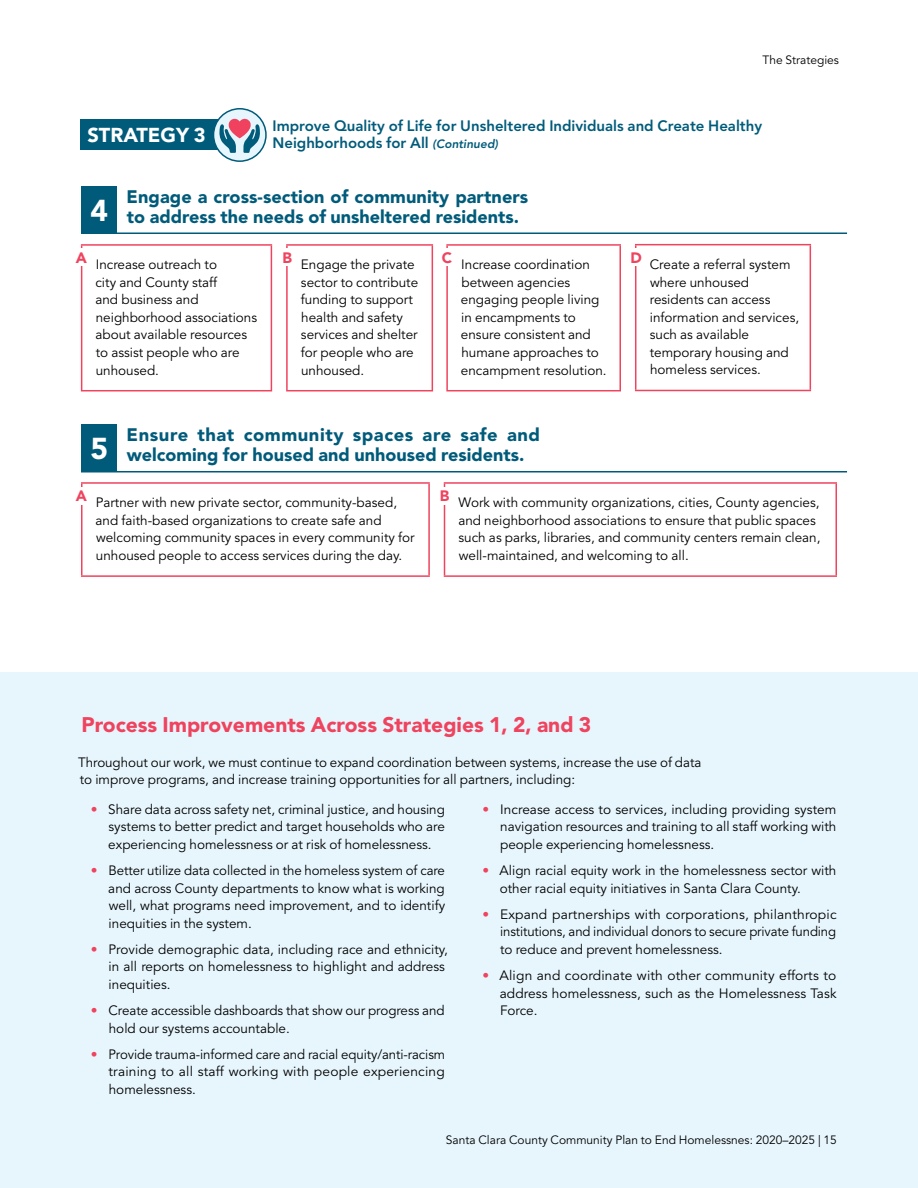
<style>
.page{position:relative;width:918px;height:1188px;background:#fff}
.page>*{position:absolute;margin:0;border:0;box-sizing:border-box;transform-origin:0 0}
.t1{font:900 30px "Avenir";color:#fff}
.t2{font:900 21px "Avenir";color:#ef435e}
.t3{font:900 19.95px "Avenir";color:#fff}
.t4{font:900 18px/19.5px "Avenir";color:#005b7a}
.t5{font:800 15px/16.5px "Avenir";color:#005b7a}
.t6{font:900 15px "Avenir";color:#ef435e}
.t7{font:13.5px/17.5px "Avenir";color:#000}
.t8{font:12px "Avenir";color:#000}
.s1{font-style:italic;font-size:12px}
.s2{font-weight:900;color:#ef435e}
</style>
<div class="page">
<div style="left:0;top:673px;width:918px;height:515px;background:#e7f6fd"></div>
<div style="left:81px;top:425px;width:36px;height:47px;background:#005b7a"></div>
<hr style="left:81px;top:471px;width:766px;height:1px;background:#005b7a">
<div style="left:81px;top:186px;width:36px;height:47px;background:#005b7a"></div>
<hr style="left:81px;top:232px;width:766px;height:2px;background:#005b7a">
<div style="left:81px;top:120px;width:141px;height:30px;background:#005b7a"></div>
<div style="left:214px;top:109px;width:52px;height:52px;background:#e7f6fd;border-radius:50%"></div>
<div style="left:213px;top:108px;width:54px;height:54px;border:2px solid #005b7a;border-radius:50%"></div>
<hr style="left:81px;top:244px;width:191px;height:2px;background:#ef435e">
<hr style="left:81px;top:246px;width:1px;height:144px;background:#ef435e">
<hr style="left:271px;top:246px;width:1px;height:144px;background:#ef435e">
<hr style="left:81px;top:390px;width:191px;height:1px;background:#ef435e">
<hr style="left:81px;top:482px;width:349px;height:2px;background:#ef435e">
<hr style="left:81px;top:484px;width:1px;height:91px;background:#ef435e">
<hr style="left:428px;top:484px;width:2px;height:91px;background:#ef435e">
<hr style="left:81px;top:575px;width:349px;height:2px;background:#ef435e">
<hr style="left:286px;top:244px;width:147px;height:2px;background:#ef435e">
<hr style="left:286px;top:246px;width:2px;height:144px;background:#ef435e">
<hr style="left:432px;top:246px;width:1px;height:144px;background:#ef435e">
<hr style="left:286px;top:390px;width:147px;height:1px;background:#ef435e">
<hr style="left:444px;top:482px;width:393px;height:2px;background:#ef435e">
<hr style="left:444px;top:484px;width:1px;height:91px;background:#ef435e">
<hr style="left:836px;top:484px;width:1px;height:91px;background:#ef435e">
<hr style="left:444px;top:575px;width:393px;height:2px;background:#ef435e">
<hr style="left:446px;top:244px;width:175px;height:2px;background:#ef435e">
<hr style="left:446px;top:246px;width:2px;height:144px;background:#ef435e">
<hr style="left:620px;top:246px;width:1px;height:144px;background:#ef435e">
<hr style="left:446px;top:390px;width:175px;height:1px;background:#ef435e">
<hr style="left:635px;top:244px;width:176px;height:1px;background:#ef435e">
<hr style="left:635px;top:245px;width:1px;height:145px;background:#ef435e">
<hr style="left:810px;top:245px;width:1px;height:145px;background:#ef435e">
<hr style="left:635px;top:390px;width:176px;height:1px;background:#ef435e">
<div style="left:69px;top:249px;width:20px;height:17px;background:#fff"></div>
<div style="left:69px;top:487px;width:20px;height:18px;background:#fff"></div>
<div style="left:274px;top:249px;width:21px;height:17px;background:#fff"></div>
<div style="left:432px;top:487px;width:20px;height:18px;background:#fff"></div>
<div style="left:434px;top:249px;width:20px;height:17px;background:#fff"></div>
<div style="left:622px;top:248px;width:21px;height:18px;background:#fff"></div>
<svg style="left:219px;top:117px;width:41px;height:36px"></svg>
<p class="t8" style="left:762px;top:53px;width:78px">The Strategies</p>
<h3 class="t3" style="left:88px;top:123px;width:120px">STRATEGY 3</h3>
<p class="t5" style="left:272px;top:118px;width:491px">Improve Quality of Life for Unsheltered Individuals and Create Healthy<br>Neighborhoods for All <span class="s1">(Continued)</span></p>
<h3 class="t4" style="left:127px;top:187px;width:403px">Engage a cross-section of community partners to address the needs of unsheltered residents.</h3>
<h1 class="t1" style="left:90px;top:192px;width:19px">4</h1>
<p class="t6" style="left:76px;top:249px;width:13px">A</p>
<p class="t7" style="left:95px;top:256px;width:163px">Increase outreach to<br>city and County staff<br>and business and neighborhood associations about available resources to assist people who are unhoused.</p>
<p class="t6" style="left:282px;top:249px;width:11px">B</p>
<p class="t7" style="left:301px;top:256px;width:119px">Engage the private sector to contribute funding to support health and safety services and shelter for people who are unhoused.</p>
<p class="t6" style="left:442px;top:249px;width:12px">C</p>
<p class="t6" style="left:631px;top:249px;width:13px">D</p>
<p class="t7" style="left:461px;top:256px;width:147px">Increase coordination between agencies engaging people living in encampments to ensure consistent and humane approaches to encampment resolution.</p>
<p class="t7" style="left:650px;top:256px;width:151px">Create a referral system where unhoused residents can access information and services, such as available temporary housing and homeless services.</p>
<h1 class="t1" style="left:90px;top:430px;width:19px">5</h1>
<h3 class="t4" style="left:127px;top:425px;width:415px">Ensure that community spaces are safe and welcoming for housed and unhoused residents.</h3>
<p class="t6" style="left:76px;top:487px;width:13px">A</p>
<p class="t7" style="left:96px;top:494px;width:321px">Partner with new private sector, community-based, and faith-based organizations to create safe and welcoming community spaces in every community for unhoused people to access services during the day.</p>
<p class="t6" style="left:440px;top:487px;width:11px">B</p>
<p class="t7" style="left:458px;top:494px;width:364px">Work with community organizations, cities, County agencies, and neighborhood associations to ensure that public spaces such as parks, libraries, and community centers remain clean, well-maintained, and welcoming to all.</p>
<h2 class="t2" style="left:81px;top:712px;width:511px">Process Improvements Across Strategies 1, 2, and 3</h2>
<p class="t7" style="left:78px;top:754px;width:625px">Throughout our work, we must continue to expand coordination between systems, increase the use of data to improve programs, and increase training opportunities for all partners, including:</p>
<p class="t7" style="left:108px;top:801px;width:338px;text-align:justify;text-indent:-17px"><span class="s2">•</span> Share data across safety net, criminal justice, and housing systems to better predict and target households who are experiencing homelessness or at risk of homelessness.</p>
<p class="t7" style="left:108px;top:862px;width:338px;text-align:justify;text-indent:-17px"><span class="s2">•</span> Better utilize data collected in the homeless system of care and across County departments to know what is working well, what programs need improvement, and to identify inequities in the system.</p>
<p class="t7" style="left:109px;top:941px;width:341px;text-indent:-18px"><span class="s2">•</span> Provide demographic data, including race and ethnicity, in all reports on homelessness to highlight and address inequities.</p>
<p class="t7" style="left:109px;top:1002px;width:337px;text-indent:-18px"><span class="s2">•</span> Create accessible dashboards that show our progress and hold our systems accountable.</p>
<p class="t7" style="left:109px;top:1046px;width:338px;text-align:justify;text-indent:-18px"><span class="s2">•</span> Provide trauma-informed care and racial equity/anti-racism training to all staff working with people experiencing homelessness.</p>
<p class="t7" style="left:500px;top:801px;width:338px;text-align:justify;text-indent:-18px"><span class="s2">•</span> Increase access to services, including providing system navigation resources and training to all staff working with people experiencing homelessness.</p>
<p class="t7" style="left:500px;top:862px;width:338px;text-indent:-17px"><span class="s2">•</span> Align racial equity work in the homelessness sector with other racial equity initiatives in Santa Clara County.</p>
<p class="t7" style="left:500px;top:906px;width:338px;text-align:justify;text-indent:-18px"><span class="s2">•</span> Expand partnerships with corporations, philanthropic institutions, and individual donors to secure private funding to reduce and prevent homelessness.</p>
<p class="t7" style="left:500px;top:967px;width:338px;text-align:justify;text-indent:-17px"><span class="s2">•</span> Align and coordinate with other community efforts to address homelessness, such as the Homelessness Task Force.</p>
<p class="t8" style="left:446px;top:1133px;width:393px">Santa Clara County Community Plan to End Homelessnes: 2020–2025 | 15</p>
</div>
